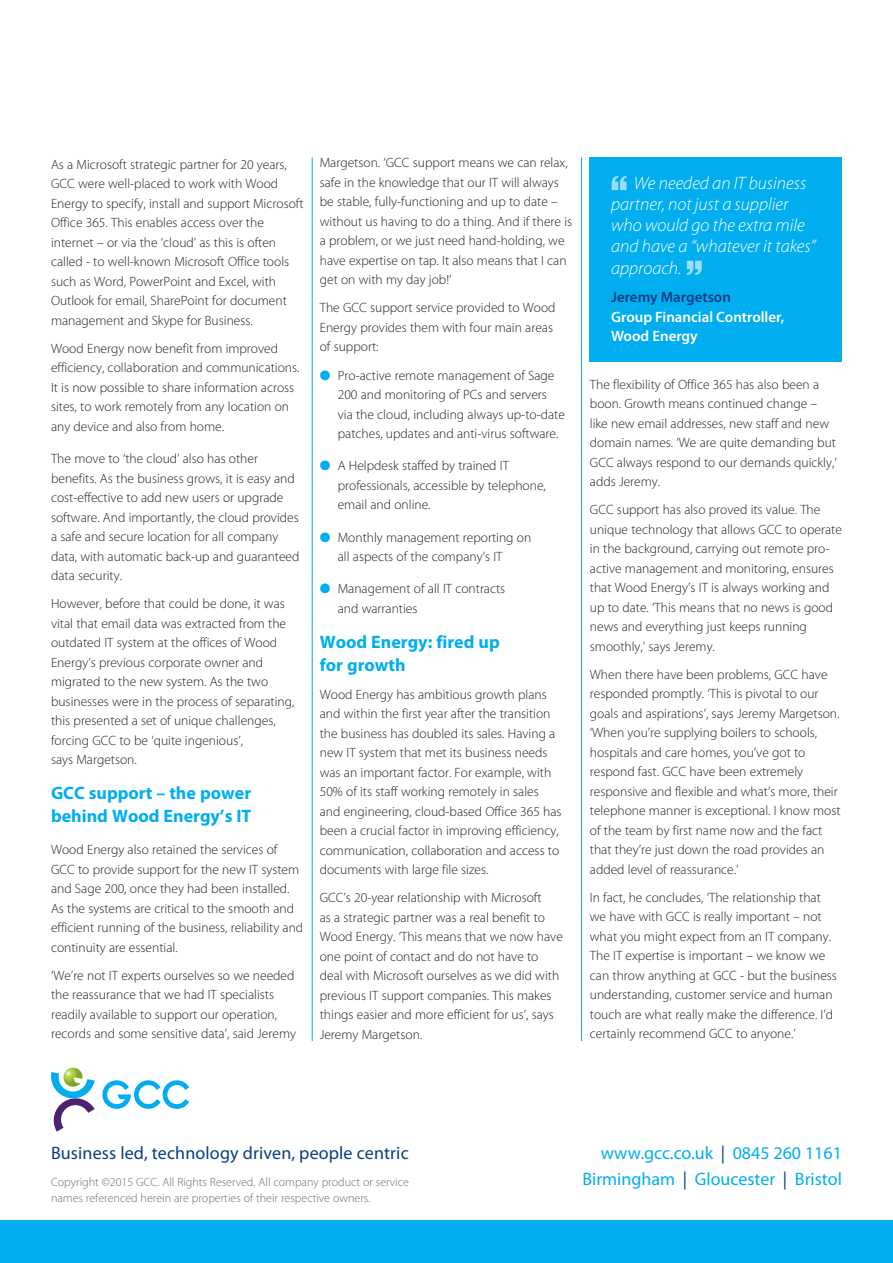
<style>
.page{position:relative;width:893px;height:1263px;background:#fff}
.page>*{position:absolute;margin:0;border:0;box-sizing:border-box;transform-origin:0 0}
.t1{font:italic 300 18px/21.3px "Myriad Pro";color:#fff}
.t2{font:700 18px/22.5px "Myriad Pro";color:#00aeef}
.t3{font:18px "Myriad Pro";color:#00aeef}
.t4{font:18px "Myriad Pro";letter-spacing:.01em;color:#0a3e7e}
.t5{font:600 15px/19.5px "Myriad Pro";color:#fff}
.t6{font:300 13.5px/19.5px "Myriad Pro";color:#231f20}
.t7{font:300 12px "Myriad Pro";color:#6c6d70}
.s1{color:#00aeef}
.s2{color:#0a3e7e}
</style>
<div class="page">
<hr style="left:312px;top:157px;width:1px;height:884px;background:#00aeef">
<hr style="left:581px;top:157px;width:1px;height:884px;background:#00aeef">
<svg style="left:51px;top:1068px;width:138px;height:63px"></svg>
<div style="left:0;top:1220px;width:893px;height:43px;background:#00aeef"></div>
<div style="left:590px;top:157px;width:252px;height:205px;background:#00aeef"></div>
<svg style="left:687px;top:261px;width:15px;height:14px"></svg>
<svg style="left:612px;top:176px;width:15px;height:14px"></svg>
<p class="t6" style="left:51px;top:155px;width:254px">As a Microsoft strategic partner for 20 years, GCC were well-placed to work with Wood Energy to specify, install and support Microsoft Office 365. This enables access over the internet – or via the ‘cloud’ as this is often called - to well-known Microsoft Office tools such as Word, PowerPoint and Excel, with Outlook for email, SharePoint for document management and Skype for Business.</p>
<p class="t6" style="left:51px;top:339px;width:250px">Wood Energy now benefit from improved efficiency, collaboration and communications.<br>It is now possible to share information across sites, to work remotely from any location on any device and also from home.</p>
<p class="t6" style="left:51px;top:449px;width:250px">The move to ‘the cloud’ also has other benefits. As the business grows, it is easy and cost-effective to add new users or upgrade software. And importantly, the cloud provides a safe and secure location for all company data, with automatic back-up and guaranteed data security.</p>
<p class="t6" style="left:51px;top:594px;width:245px">However, before that could be done, it was vital that email data was extracted from the outdated IT system at the offices of Wood Energy’s previous corporate owner and migrated to the new system. As the two businesses were in the process of separating, this presented a set of unique challenges, forcing GCC to be ‘quite ingenious’,<br>says Margetson.</p>
<p class="t2" style="left:51px;top:782px;width:202px">GCC support – the power behind Wood Energy’s IT</p>
<p class="t6" style="left:51px;top:840px;width:254px">Wood Energy also retained the services of GCC to provide support for the new IT system and Sage 200, once they had been installed.<br>As the systems are critical to the smooth and efficient running of the business, reliability and continuity are essential.</p>
<p class="t6" style="left:51px;top:966px;width:246px">‘We’re not IT experts ourselves so we needed the reassurance that we had IT specialists readily available to support our operation, records and some sensitive data’, said Jeremy</p>
<p class="t6" style="left:320px;top:153px;width:254px">Margetson. ‘GCC support means we can relax, safe in the knowledge that our IT will always be stable, fully-functioning and up to date – without us having to do a thing. And if there is a problem, or we just need hand-holding, we have expertise on tap. It also means that I can get on with my day job!’</p>
<p class="t6" style="left:320px;top:298px;width:237px">The GCC support service provided to Wood<br>Energy provides them with four main areas of support:</p>
<p class="t6" style="left:338px;top:365px;width:229px;text-indent:-18px"><span class="s1">●</span> Pro-active remote management of Sage 200 and monitoring of PCs and servers via the cloud, including always up-to-date patches, updates and anti-virus software.</p>
<p class="t6" style="left:338px;top:456px;width:210px;text-indent:-18px"><span class="s1">●</span> A Helpdesk staffed by trained IT professionals, accessible by telephone, email and online.</p>
<p class="t6" style="left:338px;top:527px;width:195px;text-indent:-18px"><span class="s1">●</span> Monthly management reporting on all aspects of the company’s IT</p>
<p class="t6" style="left:338px;top:579px;width:169px;text-indent:-18px"><span class="s1">●</span> Management of all IT contracts and warranties</p>
<p class="t2" style="left:320px;top:631px;width:182px">Wood Energy: fired up for growth</p>
<p class="t6" style="left:320px;top:684px;width:243px">Wood Energy has ambitious growth plans and within the first year after the transition the business has doubled its sales. Having a new IT system that met its business needs was an important factor. For example, with 50% of its staff working remotely in sales and engineering, cloud-based Office 365 has been a crucial factor in improving efficiency, communication, collaboration and access to documents with large file sizes.</p>
<p class="t6" style="left:320px;top:888px;width:245px">GCC’s 20-year relationship with Microsoft<br>as a strategic partner was a real benefit to Wood Energy. ‘This means that we now have one point of contact and do not have to deal with Microsoft ourselves as we did with previous IT support companies. This makes things easier and more efficient for us’, says Jeremy Margetson.</p>
<p class="t1" style="left:611px;top:172px;width:206px;text-indent:23px">We needed an IT business partner, not just a supplier who would go the extra mile and have a “whatever it takes” approach.</p>
<p class="t5" style="left:611px;top:287px;width:175px"><span class="s2">Jeremy Margetson<br></span>Group Financial Controller,<br>Wood Energy</p>
<p class="t6" style="left:590px;top:375px;width:248px">The flexibility of Office 365 has also been a boon. Growth means continued change – like new email addresses, new staff and new domain names. ‘We are quite demanding but GCC always respond to our demands quickly,’ adds Jeremy.</p>
<p class="t6" style="left:590px;top:500px;width:254px">GCC support has also proved its value. The unique technology that allows GCC to operate in the background, carrying out remote pro&shy;active management and monitoring, ensures that Wood Energy’s IT is always working and up to date. ‘This means that no news is good news and everything just keeps running smoothly,’ says Jeremy.</p>
<p class="t6" style="left:590px;top:665px;width:252px">When there have been problems, GCC have responded promptly. ‘This is pivotal to our goals and aspirations’, says Jeremy Margetson. ‘When you’re supplying boilers to schools, hospitals and care homes, you’ve got to respond fast. GCC have been extremely responsive and flexible and what’s more, their telephone manner is exceptional. I know most of the team by first name now and the fact that they’re just down the road provides an added level of reassurance.’</p>
<p class="t6" style="left:590px;top:888px;width:249px">In fact, he concludes, ‘The relationship that we have with GCC is really important – not what you might expect from an IT company.<br>The IT expertise is important – we know we can throw anything at GCC - but the business understanding, customer service and human touch are what really make the difference. I’d certainly recommend GCC to anyone.’</p>
<p class="t4" style="left:51px;top:1143px;width:359px">Business led, technology driven, people centric</p>
<p class="t3" style="left:601px;top:1143px;width:243px">www.gcc.co.uk <span class="s2">|</span> 0845 260 1161</p>
<p class="t7" style="left:51px;top:1175px;width:359px">Copyright ©2015 GCC. All Rights Reserved. All company product or service</p>
<p class="t3" style="left:582px;top:1169px;width:261px">Birmingham <span class="s2">|</span> Gloucester <span class="s2">|</span> Bristol</p>
<p class="t7" style="left:51px;top:1192px;width:321px">names referenced herein are properties of their respective owners.</p>
</div>
